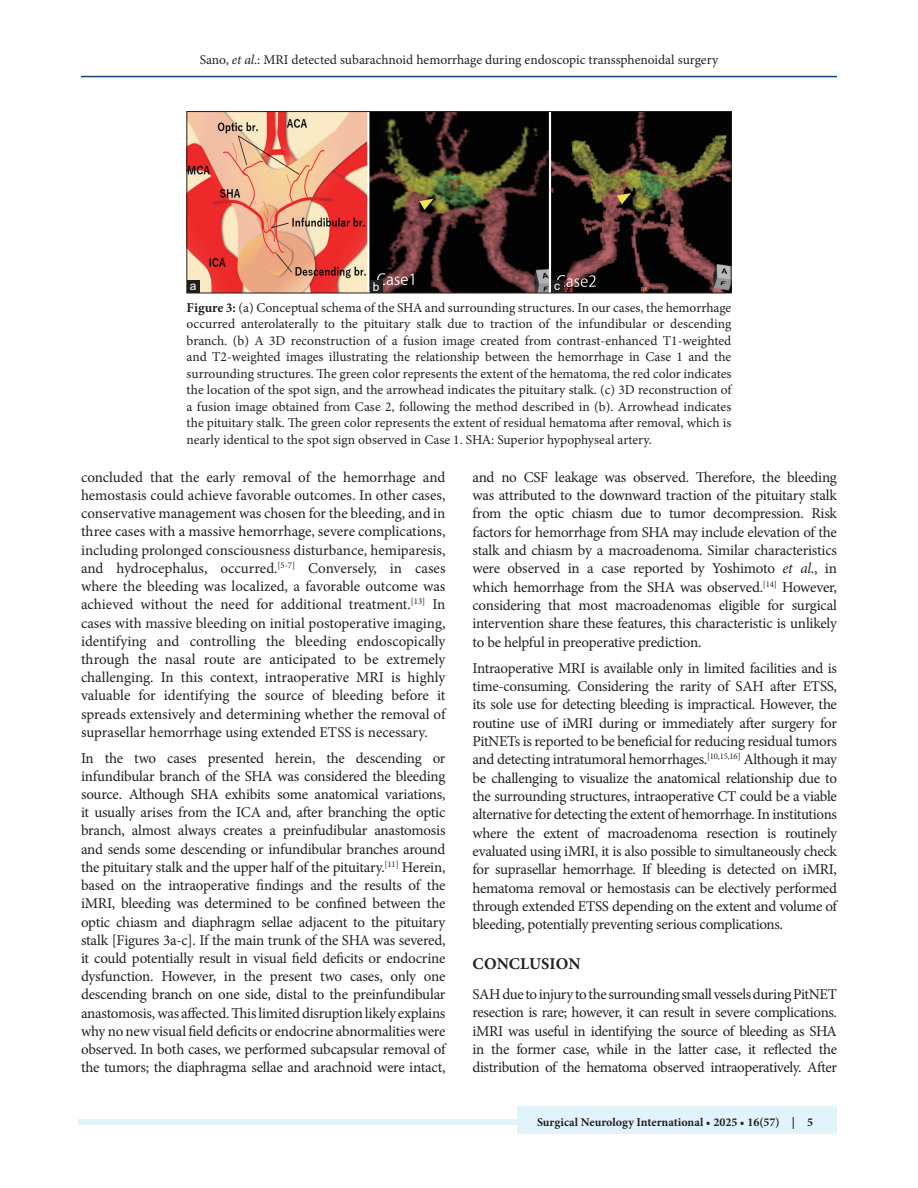
<style>
.page{position:relative;width:918px;height:1188px;background:#fff}
.page>*{position:absolute;margin:0;border:0;box-sizing:border-box;transform-origin:0 0}
.t1{font:700 16.5px "Minion Pro";color:#231f20}
.TX{font:15px/18.1px "Minion Pro";letter-spacing:-.02em;color:#231f20;text-align:justify}
.FGC{font:13.5px/16.5px "Minion Pro";color:#231f20;text-align:justify}
.t2{font:700 12px "Minion Pro";color:#231f20}
.LABEL{font:12px "Arial";color:#fff}
.s1{font-style:italic}
.s2{font-weight:700}
</style>
<div class="page">
<hr style="left:81px;top:76px;width:756px;height:1px;background:#164077">
<div style="left:78px;top:1119px;width:756px;height:6px;background:#e1f4fc"></div>
<div style="left:518px;top:1106px;width:319px;height:28px;background:#e1f4fc"></div>
<img style="left:189px;top:113px;width:540px;height:178px">
<div style="left:187px;top:111px;width:544px;height:182px;border:1px solid #231f20"></div>
<div style="left:551px;top:280px;width:13px;height:13px;background:#231f20"></div>
<div style="left:370px;top:280px;width:12px;height:13px;background:#231f20"></div>
<div style="left:187px;top:280px;width:12px;height:13px;background:#231f20"></div>
<p class="FGC" style="left:200px;top:51px;width:520px">Sano, <span class="s1">et al</span>.: MRI detected subarachnoid hemorrhage during endoscopic transsphenoidal surgery</p>
<p class="LABEL" style="left:190px;top:278px;width:8px">a</p>
<p class="LABEL" style="left:373px;top:279px;width:8px">b</p>
<p class="LABEL" style="left:554px;top:278px;width:7px">c</p>
<p class="FGC" style="left:187px;top:299px;width:546px"><span class="s2">Figure 3:</span> (a) Conceptual schema of the SHA and surrounding structures. In our cases, the hemorrhage occurred anterolaterally to the pituitary stalk due to traction of the infundibular or descending branch. (b) A 3D reconstruction of a fusion image created from contrast-enhanced T1-weighted and T2-weighted images illustrating the relationship between the hemorrhage in Case 1 and the surrounding structures. The green color represents the extent of the hematoma, the red color indicates the location of the spot sign, and the arrowhead indicates the pituitary stalk. (c) 3D reconstruction of a fusion image obtained from Case 2, following the method described in (b). Arrowhead indicates the pituitary stalk. The green color represents the extent of residual hematoma after removal, which is nearly identical to the spot sign observed in Case 1. SHA: Superior hypophyseal artery.</p>
<p class="TX" style="left:81px;top:468px;width:366px">concluded that the early removal of the hemorrhage and hemostasis could achieve favorable outcomes. In other cases, conservative management was chosen for the bleeding, and in three cases with a massive hemorrhage, severe complications, including prolonged consciousness disturbance, hemiparesis, and hydrocephalus, occurred.<sup>[5-7]</sup> Conversely, in cases where the bleeding was localized, a favorable outcome was achieved without the need for additional treatment.<sup>[13]</sup> In cases with massive bleeding on initial postoperative imaging, identifying and controlling the bleeding endoscopically through the nasal route are anticipated to be extremely challenging. In this context, intraoperative MRI is highly valuable for identifying the source of bleeding before it spreads extensively and determining whether the removal of suprasellar hemorrhage using extended ETSS is necessary.</p>
<p class="TX" style="left:81px;top:749px;width:366px">In the two cases presented herein, the descending or infundibular branch of the SHA was considered the bleeding source. Although SHA exhibits some anatomical variations, it usually arises from the ICA and, after branching the optic branch, almost always creates a preinfudibular anastomosis and sends some descending or infundibular branches around the pituitary stalk and the upper half of the pituitary.<sup>[11]</sup> Herein, based on the intraoperative findings and the results of the iMRI, bleeding was determined to be confined between the optic chiasm and diaphragm sellae adjacent to the pituitary stalk [Figures 3a-c]. If the main trunk of the SHA was severed, it could potentially result in visual field deficits or endocrine dysfunction. However, in the present two cases, only one descending branch on one side, distal to the preinfundibular anastomosis, was affected. This limited disruption likely explains why no new visual field deficits or endocrine abnormalities were observed. In both cases, we performed subcapsular removal of the tumors; the diaphragma sellae and arachnoid were intact,</p>
<p class="TX" style="left:472px;top:468px;width:366px">and no CSF leakage was observed. Therefore, the bleeding was attributed to the downward traction of the pituitary stalk from the optic chiasm due to tumor decompression. Risk factors for hemorrhage from SHA may include elevation of the stalk and chiasm by a macroadenoma. Similar characteristics were observed in a case reported by Yoshimoto <span class="s1">et al</span>., in which hemorrhage from the SHA was observed.<sup>[14]</sup> However, considering that most macroadenomas eligible for surgical intervention share these features, this characteristic is unlikely to be helpful in preoperative prediction.</p>
<p class="TX" style="left:473px;top:659px;width:366px">Intraoperative MRI is available only in limited facilities and is time-consuming. Considering the rarity of SAH after ETSS, its sole use for detecting bleeding is impractical. However, the routine use of iMRI during or immediately after surgery for PitNETs is reported to be beneficial for reducing residual tumors and detecting intratumoral hemorrhages.<sup>[10,15,16]</sup> Although it may be challenging to visualize the anatomical relationship due to the surrounding structures, intraoperative CT could be a viable alternative for detecting the extent of hemorrhage. In institutions where the extent of macroadenoma resection is routinely evaluated using iMRI, it is also possible to simultaneously check for suprasellar hemorrhage. If bleeding is detected on iMRI, hematoma removal or hemostasis can be electively performed through extended ETSS depending on the extent and volume of bleeding, potentially preventing serious complications.</p>
<h1 class="t1" style="left:473px;top:952px;width:109px">CONCLUSION</h1>
<p class="TX" style="left:473px;top:985px;width:366px">SAH due to injury to the surrounding small vessels during PitNET resection is rare; however, it can result in severe complications. iMRI was useful in identifying the source of bleeding as SHA in the former case, while in the latter case, it reflected the distribution of the hematoma observed intraoperatively. After</p>
<p class="t2" style="left:537px;top:1113px;width:278px">Surgical Neurology International • 2025 • 16(57) | 5</p>
</div>
